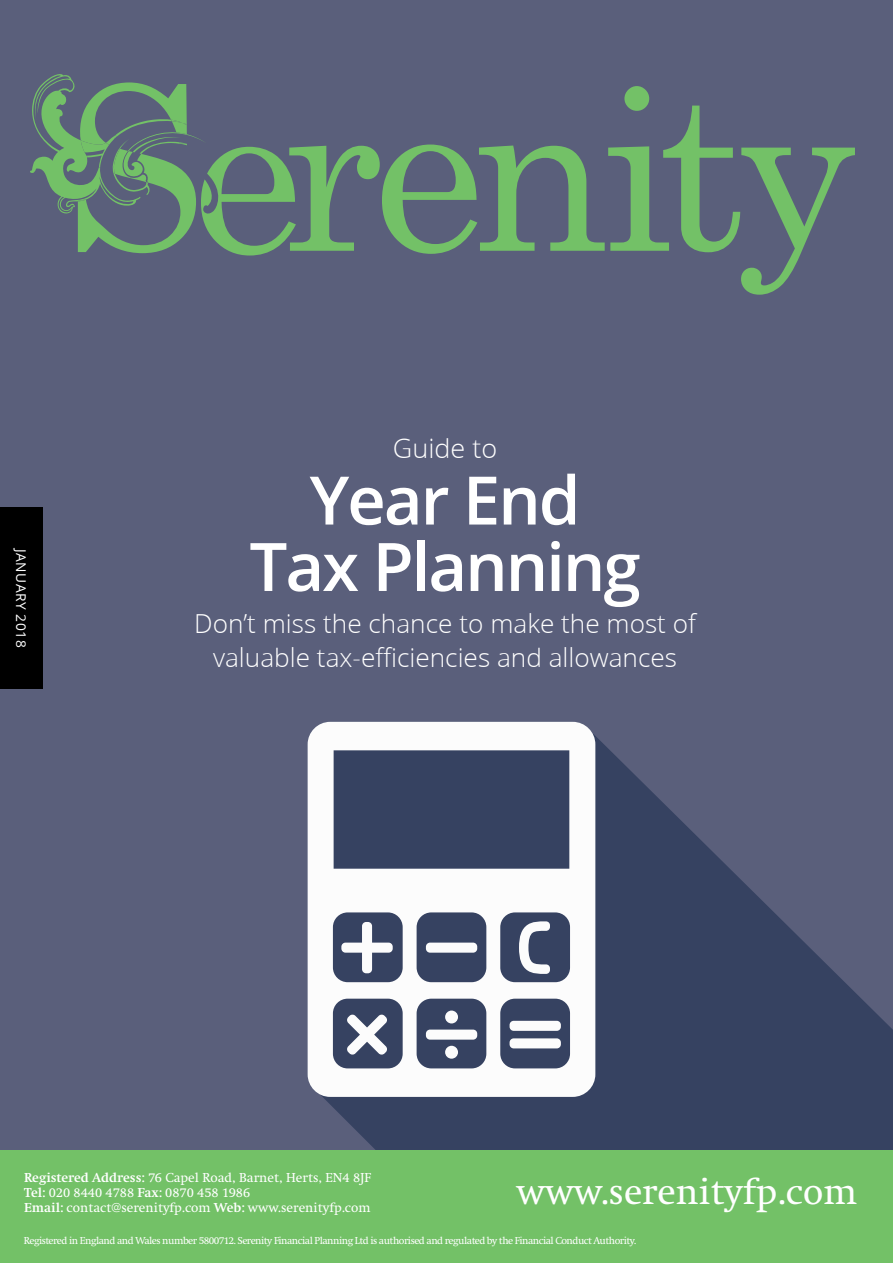
<style>
.page{position:relative;width:893px;height:1263px;background:#5a5f7b}
.page>*{position:absolute;margin:0;border:0;box-sizing:border-box;transform-origin:0 0}
.t1{font:600 66.9px/66.4px "Open Sans";letter-spacing:-.03em;color:#fff;text-align:center}
.t2{font:37.5px "Swift EF";color:#fff}
.t3{font:300 27px "Open Sans";color:#fff}
.t4{font:300 26.25px/33.6px "Open Sans";color:#fff;text-align:center}
.t5{font:13.5px/15px "Swift EF";color:#fff}
.t6{font:13.5px "Open Sans";letter-spacing:.04em;color:#fff}
.t7{font:10.5px "Swift EF";letter-spacing:-.05em;color:#fff}
.s1{font-weight:700}
</style>
<div class="page">
<svg style="left:308px;top:736px;width:585px;height:415px;fill:#364261"></svg>
<svg style="left:308px;top:722px;width:287px;height:375px;background:#9da2b1"></svg>
<div style="left:0;top:507px;width:43px;height:182px;background:#000"></div>
<svg style="left:30px;top:74px;width:825px;height:221px"></svg>
<div style="left:0;top:1151px;width:893px;height:112px;background:#73c167"></div>
<p class="t6" style="left:30px;top:548px;width:100px;rotate:90deg">JANUARY 2018</p>
<h3 class="t3" style="left:393px;top:429px;width:106px">Guide to</h3>
<h1 class="t1" style="left:249px;top:466px;width:393px">Year End<br>Tax Planning</h1>
<h3 class="t4" style="left:194px;top:607px;width:503px">Don’t miss the chance to make the most of valuable tax-efficiencies and allowances</h3>
<p class="t5" style="left:24px;top:1170px;width:349px"><span class="s1">Registered Address:</span> 76 Capel Road, Barnet, Herts, EN4 8JF<br><span class="s1">Tel:</span> 020 8440 4788 <span class="s1">Fax:</span> 0870 458 1986<br><span class="s1">Email:</span> contact@serenityfp.com <span class="s1">Web:</span> www.serenityfp.com</p>
<h2 class="t2" style="left:516px;top:1172px;width:342px">www.serenityfp.com</h2>
<p class="t7" style="left:24px;top:1235px;width:614px">Registered in England and Wales number 5800712. Serenity Financial Planning Ltd is authorised and regulated by the Financial Conduct Authority.</p>
</div>
